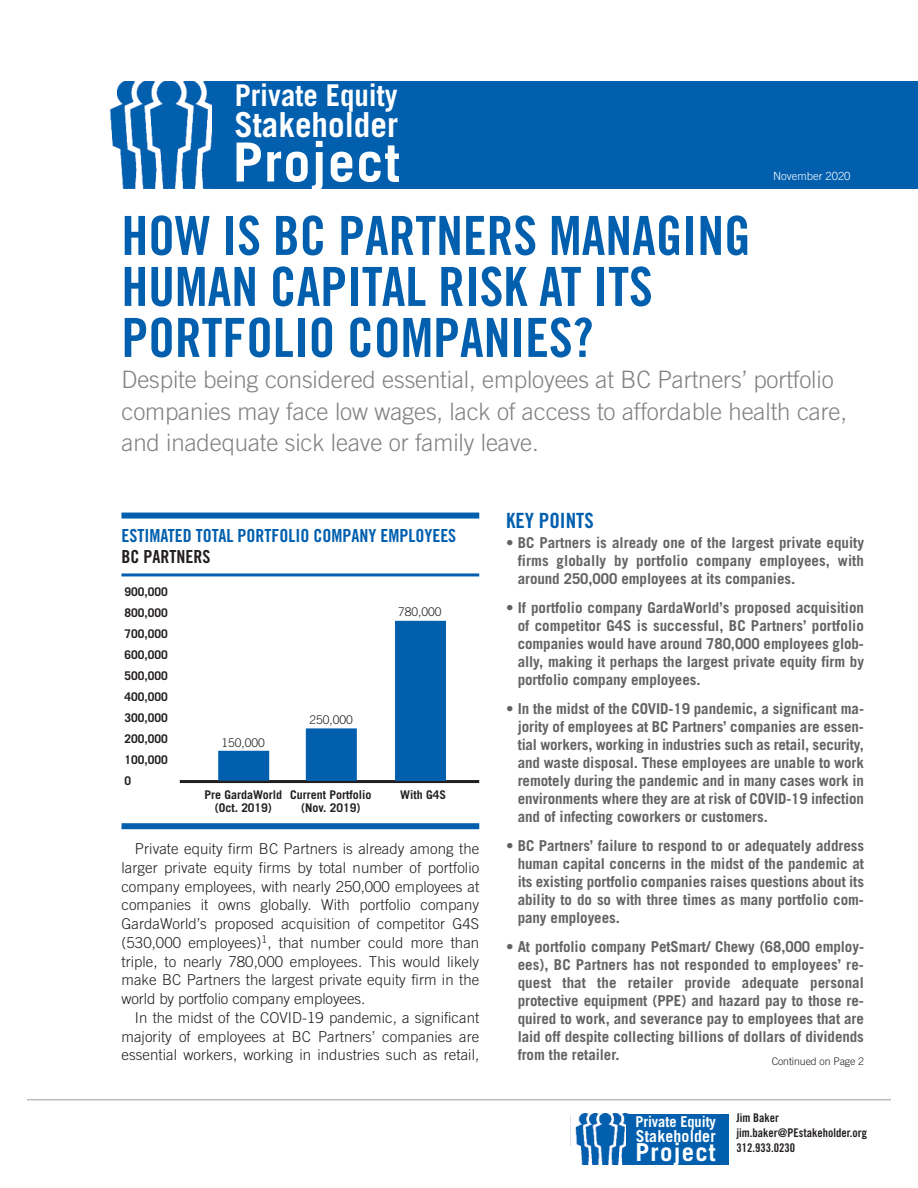
<style>
.page{position:relative;width:918px;height:1188px;background:#fff}
.page>*{position:absolute;margin:0;border:0;box-sizing:border-box;transform-origin:0 0}
.t1{font:54px/51px "Trade Gothic Bold Cond Twenty";color:#015fae}
.t2{font:700 54px "Trade Gothic";letter-spacing:.025em;color:#fff}
.t3{font:700 34.5px "Trade Gothic";color:#fff;scale:.96 1}
.t4{font:700 30px "Trade Gothic";color:#fff;scale:.96 1}
.t5{font:700 24.75px "Trade Gothic";letter-spacing:.05em;color:#fff}
.t6{font:300 24px/31.5px "Trade Gothic";letter-spacing:-.005em;color:#808285}
.t7{font:21px "Trade Gothic Bold Cond Twenty";color:#015fae}
.t8{font:18px "Trade Gothic Bold Cond Twenty";color:#015fae}
.t9{font:18px "Trade Gothic Bold Cond Twenty";color:#231f20}
.t10{font:700 16.5px "Trade Gothic";letter-spacing:.01em;color:#fff;scale:.96 1}
.t11{font:700 15px/18px "Trade Gothic";letter-spacing:-.005em;color:#636366;text-align:justify}
.t12{font:300 15px/18.8px "Trade Gothic";letter-spacing:.005em;color:#231f20;text-align:justify}
.t13{font:700 15px "Trade Gothic";letter-spacing:-.005em;color:#fff;scale:.96 1}
.t14{font:700 12px/21px "Trade Gothic";color:#231f20;text-align:justify}
.t15{font:12px/15px "Trade Gothic Bold Cond Twenty";color:#231f20}
.t16{font:300 12px "Trade Gothic";color:#231f20}
.t17{font:300 11.25px "Trade Gothic";color:#fff}
.t18{font:300 10.5px "Trade Gothic";letter-spacing:-.005em;color:#231f20}
</style>
<div class="page">
<hr style="left:27px;top:1099px;width:864px;height:1px;background:#bcbdc0">
<img style="left:110px;top:81px;width:103px;height:108px">
<div style="left:213px;top:81px;width:705px;height:108px;background:#015fae"></div>
<img style="left:575px;top:1114px;width:52px;height:50px">
<div style="left:627px;top:1114px;width:102px;height:50px;background:#015fae"></div>
<hr style="left:180px;top:780px;width:299px;height:3px;background:#231f20">
<div style="left:218px;top:751px;width:51px;height:30px;background:#015fae"></div>
<div style="left:306px;top:728px;width:51px;height:53px;background:#015fae"></div>
<div style="left:395px;top:621px;width:51px;height:160px;background:#015fae"></div>
<div style="left:122px;top:513px;width:357px;height:6px;background:#015fae"></div>
<div style="left:122px;top:823px;width:357px;height:6px;background:#015fae"></div>
<hr style="left:122px;top:573px;width:357px;height:3px;background:#015fae">
<h3 class="t4" style="left:235px;top:84px;width:171px">Private Equity</h3>
<h2 class="t3" style="left:234px;top:112px;width:172px">Stakeholder</h2>
<h1 class="t2" style="left:233px;top:143px;width:168px">Project</h1>
<p class="t17" style="left:773px;top:171px;width:79px">November 2020</p>
<h1 class="t1" style="left:121px;top:215px;width:631px">HOW IS BC PARTNERS MANAGING<br>HUMAN CAPITAL RISK AT ITS<br>PORTFOLIO COMPANIES?</h1>
<h3 class="t6" style="left:122px;top:366px;width:727px">Despite being considered essential, employees at BC Partners’ portfolio companies may face low wages, lack of access to affordable health care, and inadequate sick leave or family leave.</h3>
<p class="t8" style="left:121px;top:529px;width:336px">ESTIMATED TOTAL PORTFOLIO COMPANY EMPLOYEES</p>
<p class="t9" style="left:121px;top:550px;width:90px">BC PARTNERS</p>
<p class="t14" style="left:124px;top:583px;width:45px">900,000<br>800,000<br>700,000<br>600,000<br>500,000<br>400,000<br>300,000<br>200,000<br>100,000<br>0</p>
<p class="t14" style="left:204px;top:789px;width:79px;line-height:13.5px;text-align:center">Pre GardaWorld (Oct. 2019)</p>
<p class="t16" style="left:398px;top:607px;width:45px">780,000</p>
<p class="t16" style="left:310px;top:715px;width:45px">250,000</p>
<p class="t16" style="left:222px;top:738px;width:45px">150,000</p>
<p class="t14" style="left:290px;top:785px;width:83px">Current Portfolio</p>
<p class="t14" style="left:400px;top:785px;width:47px">With G4S</p>
<p class="t14" style="left:301px;top:799px;width:61px">(Nov. 2019)</p>
<p class="t12" style="left:121px;top:841px;width:359px;text-indent:14px">Private equity firm BC Partners is already among the larger private equity firms by total number of portfolio company employees, with nearly 250,000 employees at companies it owns globally. With portfolio company GardaWorld’s proposed acquisition of competitor G4S (530,000 employees)<sup>1</sup>, that number could more than triple, to nearly 780,000 employees. This would likely make BC Partners the largest private equity firm in the world by portfolio company employees.</p>
<p class="t12" style="left:121px;top:1009px;width:359px;text-indent:13px">In the midst of the COVID-19 pandemic, a significant majority of employees at BC Partners’ companies are essential workers, working in industries such as retail,</p>
<h3 class="t7" style="left:506px;top:513px;width:89px">KEY POINTS</h3>
<p class="t11" style="left:518px;top:535px;width:348px;text-indent:-11px">• BC Partners is already one of the largest private equity firms globally by portfolio company employees, with around 250,000 employees at its companies.</p>
<p class="t11" style="left:518px;top:600px;width:348px;text-indent:-11px">• If portfolio company GardaWorld’s proposed acquisition of competitor G4S is successful, BC Partners’ portfolio companies would have around 780,000 employees glob&shy;ally, making it perhaps the largest private equity firm by portfolio company employees.</p>
<p class="t11" style="left:518px;top:701px;width:348px;text-indent:-11px">• In the midst of the COVID-19 pandemic, a significant ma&shy;jority of employees at BC Partners’ companies are essen&shy;tial workers, working in industries such as retail, security, and waste disposal. These employees are unable to work remotely during the pandemic and in many cases work in environments where they are at risk of COVID-19 infection and of infecting coworkers or customers.</p>
<p class="t11" style="left:518px;top:838px;width:348px;text-indent:-11px">• BC Partners’ failure to respond to or adequately address human capital concerns in the midst of the pandemic at its existing portfolio companies raises questions about its ability to do so with three times as many portfolio com&shy;pany employees.</p>
<p class="t11" style="left:518px;top:939px;width:348px;text-indent:-11px">• At portfolio company PetSmart/ Chewy (68,000 employ&shy;ees), BC Partners has not responded to employees’ re&shy;quest that the retailer provide adequate personal protective equipment (PPE) and hazard pay to those re&shy;quired to work, and severance pay to employees that are laid off despite collecting billions of dollars of dividends from the retailer.</p>
<p class="t18" style="left:772px;top:1057px;width:94px">Continued on Page 2</p>
<p class="t13" style="left:635px;top:1116px;width:85px">Private Equity</p>
<p class="t10" style="left:636px;top:1130px;width:85px">Stakeholder</p>
<h3 class="t5" style="left:636px;top:1143px;width:82px">Project</h3>
<p class="t15" style="left:737px;top:1112px;width:132px">Jim Baker jim.baker@PEstakeholder.org<br>312.933.0230</p>
</div>
